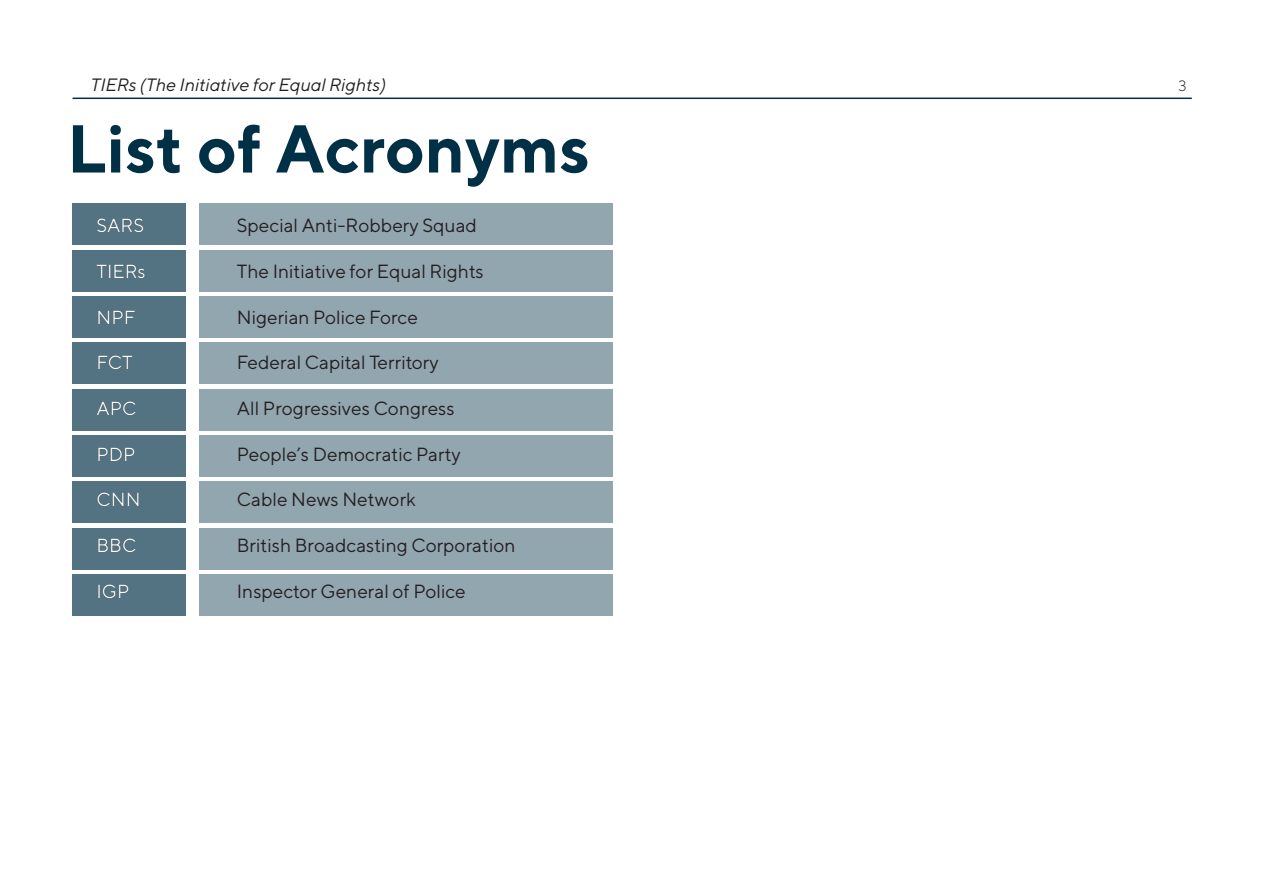
<style>
.page{position:relative;width:1263px;height:893px;background:#fff}
.page>*{position:absolute;margin:0;border:0;box-sizing:border-box;transform-origin:0 0}
.t1{font:700 67.5px "TT Norms";color:#003046}
.t2{font:19.05px "TT Norms";color:#231f20}
.t3{font:19.05px "TT Norms";color:#fff}
.t4{font:italic 17.85px "TT Norms";color:#231f20}
.t5{font:300 15px "TT Norms";color:#231f20}
</style>
<div class="page">
<div style="left:199px;top:203px;width:413px;height:42px;background:#92a6af"></div>
<div style="left:199px;top:250px;width:413px;height:42px;background:#92a6af"></div>
<div style="left:199px;top:296px;width:413px;height:42px;background:#92a6af"></div>
<div style="left:199px;top:342px;width:413px;height:42px;background:#92a6af"></div>
<div style="left:199px;top:389px;width:413px;height:42px;background:#92a6af"></div>
<div style="left:199px;top:435px;width:413px;height:42px;background:#92a6af"></div>
<div style="left:199px;top:481px;width:413px;height:42px;background:#92a6af"></div>
<div style="left:199px;top:528px;width:413px;height:42px;background:#92a6af"></div>
<div style="left:199px;top:574px;width:413px;height:42px;background:#92a6af"></div>
<div style="left:73px;top:203px;width:113px;height:42px;background:#537382"></div>
<div style="left:73px;top:250px;width:113px;height:42px;background:#537382"></div>
<div style="left:73px;top:296px;width:113px;height:42px;background:#537382"></div>
<div style="left:73px;top:342px;width:113px;height:42px;background:#537382"></div>
<div style="left:73px;top:389px;width:113px;height:42px;background:#537382"></div>
<div style="left:73px;top:435px;width:113px;height:42px;background:#537382"></div>
<div style="left:73px;top:481px;width:113px;height:42px;background:#537382"></div>
<div style="left:73px;top:528px;width:113px;height:42px;background:#537382"></div>
<div style="left:73px;top:574px;width:113px;height:42px;background:#537382"></div>
<hr style="left:73px;top:98px;width:1119px;height:1px;background:#003046">
<p class="t4" style="left:90px;top:73px;width:297px">TIERs (The Initiative for Equal Rights)</p>
<p class="t5" style="left:1178px;top:76px;width:10px">3</p>
<h1 class="t1" style="left:67px;top:106px;width:525px">List of Acronyms</h1>
<p class="t3" style="left:97px;top:214px;width:49px">SARS</p>
<p class="t3" style="left:97px;top:259px;width:51px">TIERs</p>
<p class="t3" style="left:97px;top:305px;width:40px">NPF</p>
<p class="t3" style="left:97px;top:351px;width:38px">FCT</p>
<p class="t3" style="left:97px;top:397px;width:42px">APC</p>
<p class="t3" style="left:97px;top:442px;width:41px">PDP</p>
<p class="t3" style="left:97px;top:488px;width:46px">CNN</p>
<p class="t3" style="left:97px;top:534px;width:41px">BBC</p>
<p class="t3" style="left:97px;top:579px;width:34px">IGP</p>
<p class="t2" style="left:237px;top:214px;width:242px">Special Anti-Robbery Squad</p>
<p class="t2" style="left:237px;top:259px;width:248px">The Initiative for Equal Rights</p>
<p class="t2" style="left:237px;top:305px;width:183px">Nigerian Police Force</p>
<p class="t2" style="left:237px;top:351px;width:203px">Federal Capital Territory</p>
<p class="t2" style="left:237px;top:397px;width:219px">All Progressives Congress</p>
<p class="t2" style="left:237px;top:442px;width:226px">People’s Democratic Party</p>
<p class="t2" style="left:237px;top:488px;width:181px">Cable News Network</p>
<p class="t2" style="left:237px;top:534px;width:280px">British Broadcasting Corporation</p>
<p class="t2" style="left:237px;top:579px;width:230px">Inspector General of Police</p>
</div>
